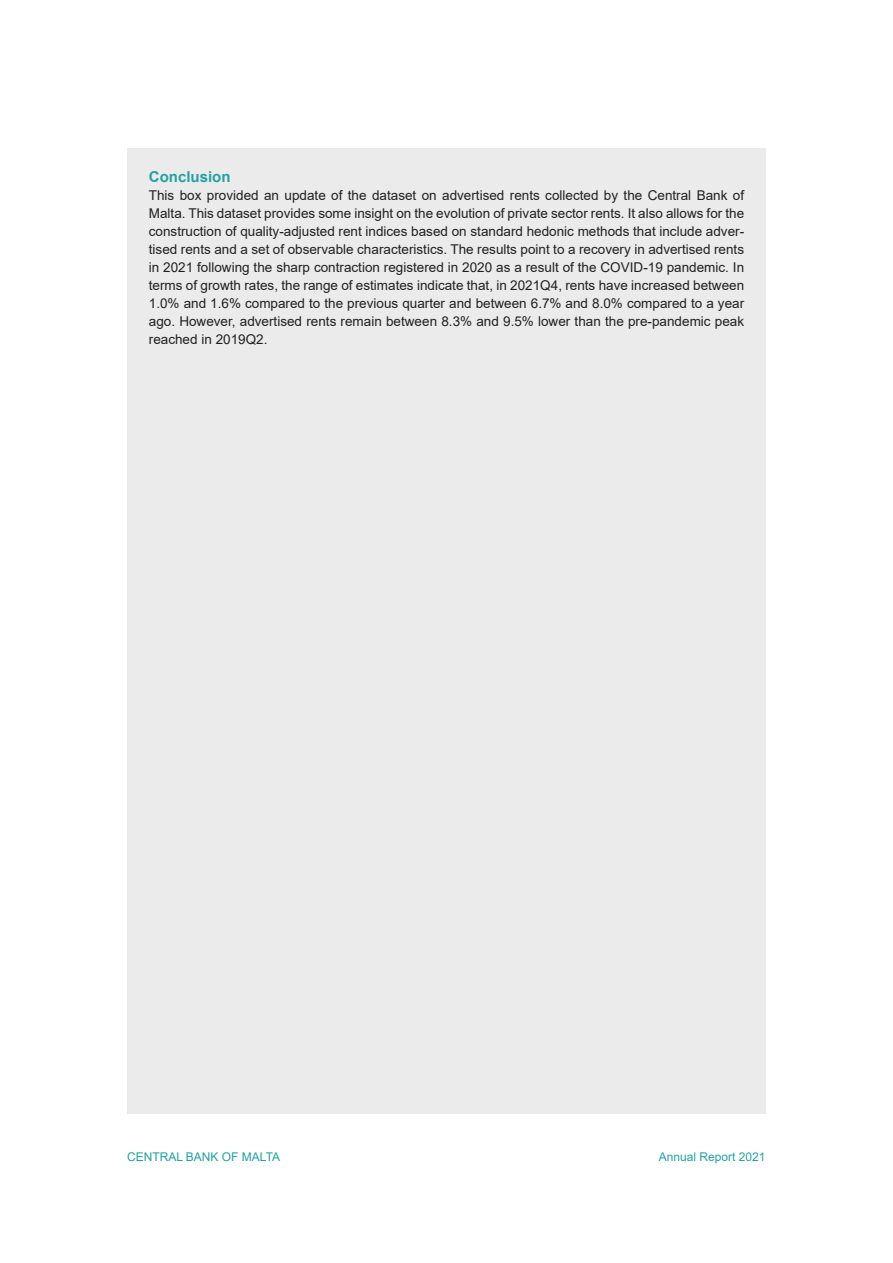
<style>
.page{position:relative;width:893px;height:1263px;background:#fff}
.page>*{position:absolute;margin:0;border:0;box-sizing:border-box;transform-origin:0 0}
.AR_Subhead_Level_1{font:700 15px "Arial";color:#23a1a3}
.AR_Normal_Text{font:13.5px/18px "Arial";color:#231f20;text-align:justify}
.t1{font:12px "Arial";color:#23a1a3}
</style>
<div class="page">
<div style="left:127px;top:149px;width:638px;height:965px;background:#ebebeb"></div>
<p class="AR_Subhead_Level_1" style="left:149px;top:166px;width:83px">Conclusion</p>
<p class="AR_Normal_Text" style="left:149px;top:186px;width:597px">This box provided an update of the dataset on advertised rents collected by the Central Bank of Malta. This dataset provides some insight on the evolution of private sector rents. It also allows for the construction of quality-adjusted rent indices based on standard hedonic methods that include adver&shy;tised rents and a set of observable characteristics. The results point to a recovery in advertised rents in 2021 following the sharp contraction registered in 2020 as a result of the COVID-19 pandemic. In terms of growth rates, the range of estimates indicate that, in 2021Q4, rents have increased between 1.0% and 1.6% compared to the previous quarter and between 6.7% and 8.0% compared to a year ago. However, advertised rents remain between 8.3% and 9.5% lower than the pre-pandemic peak reached in 2019Q2.</p>
<p class="t1" style="left:127px;top:1149px;width:155px">CENTRAL BANK OF MALTA</p>
<p class="t1" style="left:659px;top:1149px;width:108px">Annual Report 2021</p>
</div>
